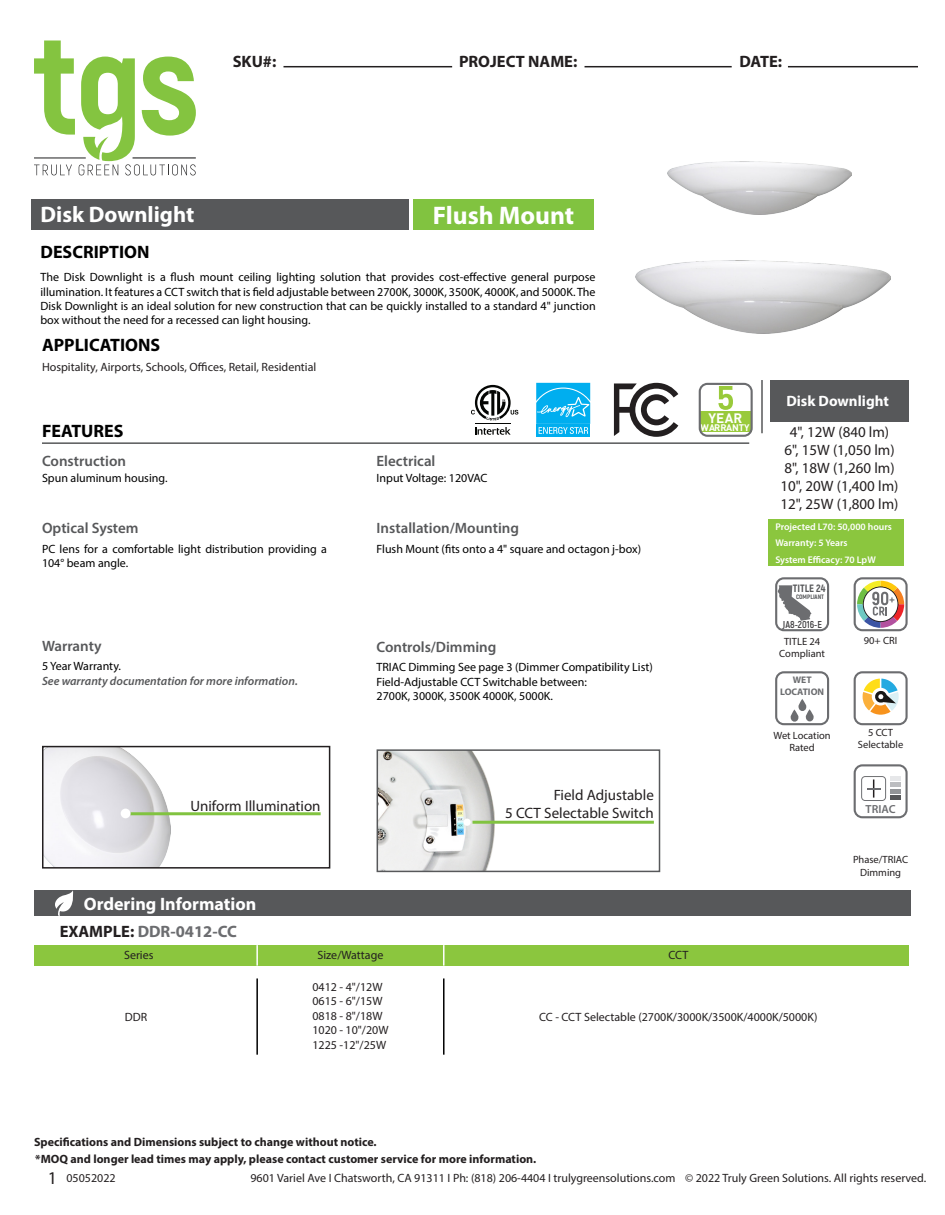
<style>
.page{position:relative;width:945px;height:1215px;background:#fff}
.page>*{position:absolute;margin:0;border:0;box-sizing:border-box;transform-origin:0 0}
.t1{font:700 25.5px "Myriad Pro";color:#fff}
.t2{font:700 22.5px "Myriad Pro";color:#fff}
.t3{font:700 18px "Myriad Pro";color:#000}
.t4{font:700 18px "Myriad Pro";color:#fff}
.t5{font:700 16.5px "Myriad Pro";color:#231f20}
.t6{font:700 16.5px "Myriad Pro";color:#6c6d70}
.t7{font:15px "Myriad Pro";color:#231f20}
.t8{font:600 15px "Myriad Pro";color:#57585a}
.t9{font:700 15px "Myriad Pro";color:#fff}
.t10{font:700 13.5px "DIN Pro";color:#fff}
.t11{font:12px/14.4px "Myriad Pro";color:#000;text-align:justify}
.t12{font:12px "Myriad Pro";color:#231f20}
.t13{font:700 12px "Myriad Pro";color:#231f20}
.t14{font:italic 600 12px "Myriad Pro";color:#57585a}
.t15{font:600 11.7px "Myriad Pro";color:#6c6d70}
.t16{font:800 10.65px "Akrobat";color:#57585a}
.t17{font:10.5px/12.6px "Myriad Pro";color:#231f20;text-align:center}
.t18{font:700 10.05px "Akrobat";color:#414042}
.t19{font:600 9.75px "Myriad Pro";color:#fff}
.t20{font:700 9.6px/12.1px "Myriad Pro";color:#6c6d70;text-align:center}
.t21{font:700 9.45px "DIN Pro";color:#fff}
.t22{font:800 6.45px "Akrobat";color:#57585a}
.s1{color:#231f20}
.s2{font-size:18px}
</style>
<div class="page">
<div style="left:768px;top:520px;width:136px;height:46px;background:#8bc63e"></div>
<hr style="left:284px;top:66px;width:168px;height:1px;background:#231f20">
<hr style="left:585px;top:66px;width:147px;height:1px;background:#231f20">
<hr style="left:788px;top:66px;width:130px;height:1px;background:#231f20">
<hr style="left:42px;top:442px;width:707px;height:2px;background:#57585a">
<hr style="left:761px;top:380px;width:2px;height:53px;background:#57585a">
<div style="left:34px;top:890px;width:877px;height:26px;background:#57585a"></div>
<svg style="left:55px;top:890px;width:19px;height:26px"></svg>
<div style="left:413px;top:199px;width:181px;height:31px;background:#81c340"></div>
<div style="left:31px;top:199px;width:377px;height:31px;background:#57585a"></div>
<svg style="left:34px;top:41px;width:162px;height:135px"></svg>
<div style="left:770px;top:380px;width:139px;height:41px;background:#57585a"></div>
<div style="left:34px;top:945px;width:875px;height:21px;background:#8bc63e"></div>
<hr style="left:256px;top:945px;width:2px;height:21px;background:#fff">
<hr style="left:443px;top:945px;width:2px;height:21px;background:#fff">
<img style="left:45px;top:749px;width:125px;height:117px">
<div style="left:42px;top:746px;width:288px;height:123px;border:2px solid #231f20"></div>
<hr style="left:130px;top:812px;width:191px;height:3px;background:#81c340">
<div style="left:121px;top:809px;width:9px;height:9px;background:#fff;border-radius:50%"></div>
<img style="left:380px;top:752px;width:115px;height:117px">
<div style="left:377px;top:749px;width:283px;height:123px;border:2px solid #57585a"></div>
<hr style="left:472px;top:821px;width:182px;height:3px;background:#81c340">
<div style="left:464px;top:819px;width:7px;height:7px;background:#fff;border-radius:50%"></div>
<img style="left:668px;top:162px;width:184px;height:52px">
<img style="left:636px;top:260px;width:255px;height:74px">
<svg style="left:699px;top:383px;width:54px;height:54px"></svg>
<div style="left:536px;top:425px;width:54px;height:12px;background:#00aeef"></div>
<svg style="left:536px;top:383px;width:54px;height:51px"></svg>
<svg style="left:614px;top:383px;width:64px;height:54px"></svg>
<svg style="left:475px;top:427px;width:36px;height:8px"></svg>
<hr style="left:475px;top:423px;width:36px;height:1px;background:#040503">
<svg style="left:471px;top:385px;width:47px;height:35px"></svg>
<svg style="left:854px;top:577px;width:54px;height:54px"></svg>
<svg style="left:775px;top:577px;width:54px;height:54px"></svg>
<svg style="left:854px;top:764px;width:54px;height:54px"></svg>
<hr style="left:890px;top:776px;width:11px;height:4px;background:#e6e7e9">
<hr style="left:890px;top:789px;width:11px;height:4px;background:#939598">
<hr style="left:890px;top:783px;width:11px;height:4px;background:#bcbdc0">
<hr style="left:890px;top:796px;width:11px;height:4px;background:#57585a">
<svg style="left:854px;top:671px;width:54px;height:54px"></svg>
<svg style="left:775px;top:671px;width:54px;height:54px"></svg>
<hr style="left:256px;top:978px;width:2px;height:77px;background:#000">
<hr style="left:443px;top:978px;width:2px;height:77px;background:#000">
<p class="t5" style="left:233px;top:51px;width:45px">SKU#:</p>
<p class="t5" style="left:459px;top:51px;width:120px">PROJECT NAME:</p>
<p class="t5" style="left:739px;top:51px;width:44px">DATE:</p>
<p class="t2" style="left:40px;top:199px;width:155px">Disk Downlight</p>
<p class="t1" style="left:433px;top:199px;width:143px">Flush Mount</p>
<p class="t3" style="left:40px;top:240px;width:111px">DESCRIPTION</p>
<p class="t11" style="left:40px;top:270px;width:557px">The Disk Downlight is a flush mount ceiling lighting solution that provides cost-effective general purpose illumination. It features a CCT switch that is field adjustable between 2700K, 3000K, 3500K, 4000K, and 5000K. The Disk Downlight is an ideal solution for new construction that can be quickly installed to a standard 4" junction box without the need for a recessed can light housing.</p>
<p class="t12" style="left:42px;top:359px;width:276px">Hospitality, Airports, Schools, Offices, Retail, Residential</p>
<p class="t3" style="left:42px;top:334px;width:120px">APPLICATIONS</p>
<p class="t3" style="left:42px;top:420px;width:83px">FEATURES</p>
<p class="t8" style="left:42px;top:452px;width:86px">Construction</p>
<p class="t8" style="left:377px;top:452px;width:60px">Electrical</p>
<p class="t11" style="left:42px;top:470px;width:127px">Spun aluminum housing.</p>
<p class="t11" style="left:377px;top:470px;width:112px">Input Voltage: 120VAC</p>
<p class="t8" style="left:42px;top:519px;width:98px">Optical System</p>
<p class="t8" style="left:377px;top:519px;width:144px">Installation/Mounting</p>
<p class="t11" style="left:42px;top:541px;width:286px">PC lens for a comfortable light distribution providing a<br>104° beam angle.</p>
<p class="t11" style="left:377px;top:541px;width:266px">Flush Mount (fits onto a 4" square and octagon j-box)</p>
<p class="t8" style="left:42px;top:636px;width:61px">Warranty</p>
<p class="t11" style="left:42px;top:659px;width:81px">5 Year Warranty.</p>
<p class="t14" style="left:42px;top:673px;width:257px">See warranty documentation for more information.</p>
<p class="t8" style="left:377px;top:637px;width:121px">Controls/Dimming</p>
<p class="t11" style="left:377px;top:660px;width:278px">TRIAC Dimming See page 3 (Dimmer Compatibility List)</p>
<p class="t11" style="left:377px;top:674px;width:212px">Field-Adjustable CCT Switchable between:</p>
<p class="t11" style="left:377px;top:689px;width:178px">2700K, 3000K, 3500K 4000K, 5000K.</p>
<p class="t10" style="left:709px;top:408px;width:35px">YEAR</p>
<p class="t21" style="left:701px;top:421px;width:50px">WARRANTY</p>
<p class="t7" style="left:190px;top:796px;width:132px">Uniform Illumination</p>
<p class="t4" style="left:84px;top:892px;width:174px">Ordering Information</p>
<p class="t6" style="left:60px;top:920px;width:179px"><span class="s1">EXAMPLE:</span> DDR-0412-CC</p>
<p class="t7" style="left:554px;top:786px;width:102px">Field Adjustable</p>
<p class="t7" style="left:505px;top:804px;width:150px">5 CCT Selectable Switch</p>
<p class="t12" style="left:124px;top:948px;width:31px">Series</p>
<p class="t12" style="left:318px;top:948px;width:67px">Size/Wattage</p>
<p class="t12" style="left:668px;top:948px;width:21px">CCT</p>
<p class="t9" style="left:786px;top:391px;width:104px">Disk Downlight</p>
<p class="t7" style="left:790px;top:423px;width:101px">4", 12W (840 lm)</p>
<p class="t7" style="left:784px;top:441px;width:112px">6", 15W (1,050 lm)</p>
<p class="t7" style="left:784px;top:459px;width:112px">8", 18W (1,260 lm)</p>
<p class="t7" style="left:781px;top:477px;width:119px">10", 20W (1,400 lm)</p>
<p class="t7" style="left:781px;top:495px;width:119px">12", 25W (1,800 lm)</p>
<p class="t19" style="left:775px;top:520px;width:118px">Projected L70: 50,000 hours</p>
<p class="t19" style="left:775px;top:537px;width:74px">Warranty: 5 Years</p>
<p class="t19" style="left:775px;top:553px;width:102px">System Efficacy: 70 LpW</p>
<p class="t16" style="left:793px;top:581px;width:34px">TITLE 24</p>
<p class="t22" style="left:796px;top:592px;width:30px">COMPLIANT</p>
<p class="t18" style="left:783px;top:618px;width:41px">JA8-2016-E</p>
<p class="t17" style="left:784px;top:635px;width:38px">TITLE 24</p>
<p class="t17" style="left:864px;top:634px;width:35px">90+ CRI</p>
<p class="t17" style="left:779px;top:647px;width:47px">Compliant</p>
<p class="t20" style="left:780px;top:673px;width:46px">WET<br>LOCATION</p>
<p class="t17" style="left:773px;top:729px;width:59px">Wet Location<br>Rated</p>
<p class="t17" style="left:868px;top:726px;width:27px">5 CCT</p>
<p class="t17" style="left:858px;top:738px;width:47px">Selectable</p>
<p class="t15" style="left:866px;top:802px;width:32px">TRIAC</p>
<p class="t17" style="left:853px;top:853px;width:57px">Phase/TRIAC</p>
<p class="t17" style="left:860px;top:866px;width:43px">Dimming</p>
<p class="t12" style="left:312px;top:980px;width:72px">0412 - 4"/12W</p>
<p class="t12" style="left:312px;top:994px;width:72px">0615 - 6"/15W</p>
<p class="t12" style="left:312px;top:1008px;width:72px">0818 - 8"/18W</p>
<p class="t12" style="left:312px;top:1023px;width:78px">1020 - 10"/20W</p>
<p class="t12" style="left:312px;top:1037px;width:75px">1225 -12"/25W</p>
<p class="t12" style="left:125px;top:1010px;width:24px">DDR</p>
<p class="t12" style="left:539px;top:1010px;width:280px">CC - CCT Selectable (2700K/3000K/3500K/4000K/5000K)</p>
<p class="t13" style="left:34px;top:1134px;width:344px">Specifications and Dimensions subject to change without notice.</p>
<p class="t13" style="left:35px;top:1151px;width:503px">*MOQ and longer lead times may apply, please contact customer service for more information.</p>
<p class="t12" style="left:48px;top:1171px;width:69px"><span class="s2">1</span> 05052022</p>
<p class="t12" style="left:250px;top:1171px;width:677px">9601 Variel Ave I Chatsworth, CA 91311 I Ph: (818) 206-4404 I trulygreensolutions.com © 2022 Truly Green Solutions. All rights reserved.</p>
</div>
